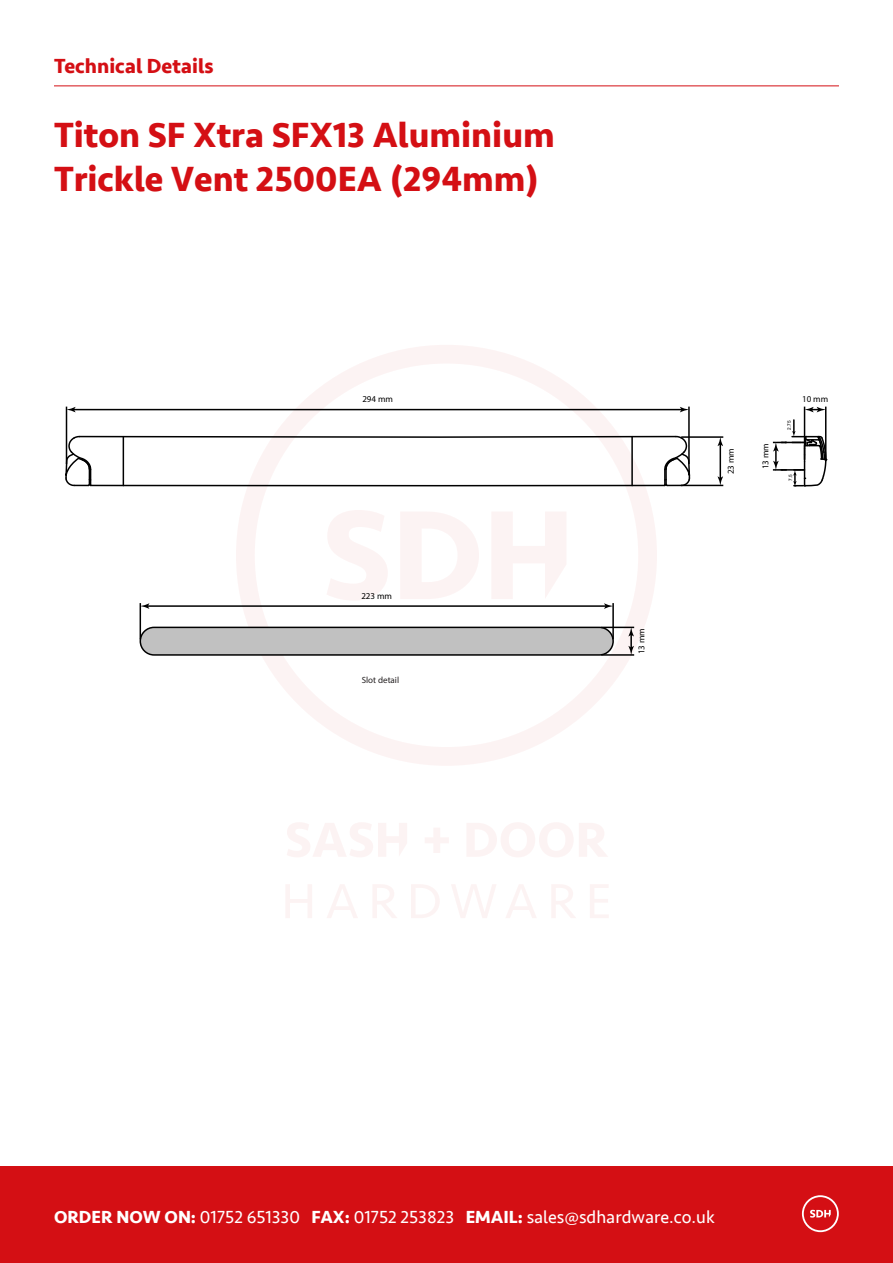
<style>
.page{position:relative;width:893px;height:1263px;background:#fff}
.page>*{position:absolute;margin:0;border:0;box-sizing:border-box;transform-origin:0 0}
.t1{font:700 36px/43.2px "Seravek";color:#d40f14}
.t2{font:700 21px "Seravek";color:#d40f14}
.t3{font:18px "Seravek";color:#fff}
.t4{font:9px "Myriad Pro";color:#000}
.t5{font:9px "Myriad Pro";color:#231f20}
.t6{font:4.65px "Arial";color:#000}
.s1{font-weight:700}
</style>
<div class="page">
<div style="left:0;top:1166px;width:893px;height:97px;background:#d40f14"></div>
<svg style="left:802px;top:1195px;width:37px;height:37px"></svg>
<svg style="left:236px;top:345px;width:421px;height:420px"></svg>
<svg style="left:287px;top:823px;width:120px;height:34px"></svg>
<svg style="left:425px;top:828px;width:24px;height:25px"></svg>
<svg style="left:467px;top:823px;width:140px;height:34px"></svg>
<svg style="left:286px;top:885px;width:26px;height:33px"></svg>
<svg style="left:327px;top:885px;width:30px;height:33px"></svg>
<svg style="left:373px;top:885px;width:24px;height:33px"></svg>
<svg style="left:411px;top:885px;width:28px;height:33px"></svg>
<svg style="left:452px;top:885px;width:44px;height:33px"></svg>
<svg style="left:506px;top:885px;width:30px;height:33px"></svg>
<svg style="left:552px;top:885px;width:23px;height:33px"></svg>
<svg style="left:590px;top:885px;width:18px;height:33px"></svg>
<svg style="left:326px;top:510px;width:62px;height:91px"></svg>
<svg style="left:400px;top:511px;width:79px;height:88px"></svg>
<svg style="left:491px;top:511px;width:76px;height:88px"></svg>
<hr style="left:54px;top:85px;width:785px;height:1px;background:#d40f14">
<hr style="left:123px;top:437px;width:1px;height:48px;background:#000">
<hr style="left:80px;top:436px;width:43px;height:1px;background:#000">
<hr style="left:91px;top:485px;width:32px;height:1px;background:#000">
<svg style="left:65px;top:435px;width:27px;height:52px"></svg>
<svg style="left:122px;top:435px;width:512px;height:3px"></svg>
<svg style="left:122px;top:484px;width:512px;height:3px;background:#7f7e7e"></svg>
<hr style="left:631px;top:437px;width:2px;height:48px;background:#000">
<hr style="left:632px;top:436px;width:44px;height:1px;background:#000">
<hr style="left:632px;top:485px;width:33px;height:1px;background:#000">
<svg style="left:663px;top:435px;width:28px;height:52px"></svg>
<hr style="left:776px;top:469px;width:28px;height:2px;background:#000">
<hr style="left:776px;top:442px;width:30px;height:1px;background:#000">
<hr style="left:681px;top:485px;width:42px;height:1px;background:#000">
<hr style="left:681px;top:436px;width:42px;height:2px;background:#000">
<hr style="left:720px;top:443px;width:1px;height:36px;background:#000">
<svg style="left:717px;top:437px;width:6px;height:9px"></svg>
<svg style="left:717px;top:476px;width:6px;height:9px"></svg>
<svg style="left:773px;top:442px;width:13px;height:29px"></svg>
<hr style="left:825px;top:407px;width:1px;height:53px;background:#000">
<hr style="left:804px;top:407px;width:1px;height:53px;background:#000">
<svg style="left:805px;top:407px;width:20px;height:5px"></svg>
<hr style="left:688px;top:407px;width:2px;height:57px;background:#000">
<hr style="left:66px;top:407px;width:1px;height:57px;background:#000">
<hr style="left:73px;top:409px;width:610px;height:1px;background:#000">
<svg style="left:67px;top:407px;width:9px;height:5px"></svg>
<svg style="left:680px;top:407px;width:9px;height:5px"></svg>
<div style="left:140px;top:627px;width:473px;height:28px;background:#c1c1c1;border-radius:14px"></div>
<div style="left:140px;top:627px;width:474px;height:29px;border:2px solid #000;border-radius:14px"></div>
<hr style="left:612px;top:603px;width:2px;height:36px;background:#000">
<hr style="left:140px;top:603px;width:1px;height:36px;background:#000">
<hr style="left:146px;top:605px;width:461px;height:2px;background:#000">
<svg style="left:140px;top:603px;width:9px;height:6px"></svg>
<svg style="left:604px;top:603px;width:9px;height:6px"></svg>
<hr style="left:601px;top:654px;width:33px;height:2px;background:#000">
<hr style="left:601px;top:627px;width:33px;height:1px;background:#000">
<svg style="left:628px;top:628px;width:6px;height:27px"></svg>
<svg style="left:792px;top:420px;width:35px;height:67px"></svg>
<p class="t2" style="left:54px;top:50px;width:161px">Technical Details</p>
<h1 class="t1" style="left:54px;top:113px;width:502px">Titon SF Xtra SFX13 Aluminium<br>Trickle Vent 2500EA (294mm)</h1>
<p class="t4" style="left:362px;top:394px;width:32px">294 mm</p>
<p class="t4" style="left:802px;top:394px;width:28px">10 mm</p>
<p class="t4" style="left:361px;top:590px;width:32px">223 mm</p>
<p class="t5" style="left:362px;top:674px;width:39px">Slot detail</p>
<p class="t4" style="left:636px;top:654px;width:28px;rotate:-90deg">13 mm</p>
<p class="t4" style="left:725px;top:474px;width:28px;rotate:-90deg">23 mm</p>
<p class="t4" style="left:760px;top:469px;width:28px;rotate:-90deg">13 mm</p>
<p class="t6" style="left:786px;top:430px;width:11px;rotate:-90deg">2.75</p>
<p class="t6" style="left:787px;top:481px;width:8px;rotate:-90deg">7.5</p>
<p class="t3" style="left:54px;top:1203px;width:662px"><span class="s1">ORDER NOW ON:</span> 01752 651330 <span class="s1">FAX:</span> 01752 253823 <span class="s1">EMAIL:</span> sales@sdhardware.co.uk</p>
</div>
